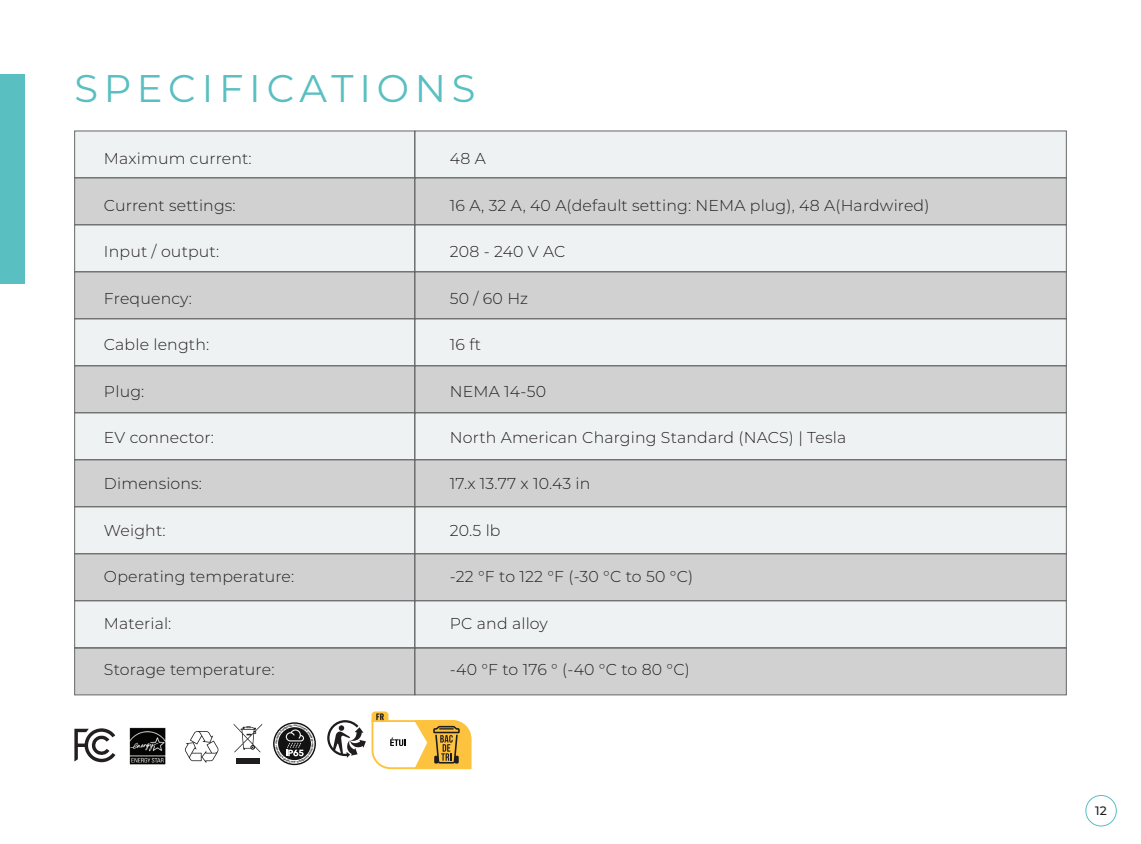
<style>
.page{position:relative;width:1141px;height:844px;background:#fff}
.page>*{position:absolute;margin:0;border:0;box-sizing:border-box;transform-origin:0 0}
.t1{font:38.5px "Montserrat";letter-spacing:.15em;color:#59bfc0}
.t2{font:300 15.75px "Montserrat";letter-spacing:.01em;color:#231f20}
.t3{font:500 12.25px "Montserrat";color:#231f20}
</style>
<div class="page">
<div style="left:74px;top:647px;width:341px;height:48px;background:#d1d1d1;border:1px solid #656666"></div>
<div style="left:415px;top:647px;width:652px;height:48px;background:#d1d1d1;border:1px solid #656666"></div>
<div style="left:74px;top:131px;width:341px;height:47px;background:#eff2f3;border:1px solid #656666"></div>
<div style="left:415px;top:131px;width:652px;height:47px;background:#eff2f3;border:1px solid #656666"></div>
<div style="left:74px;top:178px;width:341px;height:47px;background:#d1d1d1;border:1px solid #656666"></div>
<div style="left:415px;top:178px;width:652px;height:47px;background:#d1d1d1;border:1px solid #656666"></div>
<div style="left:74px;top:225px;width:341px;height:47px;background:#eff2f3"></div>
<div style="left:415px;top:225px;width:652px;height:47px;background:#eff2f3"></div>
<div style="left:74px;top:271px;width:341px;height:48px;background:#d1d1d1;border:1px solid #656666"></div>
<div style="left:415px;top:271px;width:652px;height:48px;background:#d1d1d1;border:1px solid #656666"></div>
<div style="left:74px;top:318px;width:341px;height:48px;background:#eff2f3;border:1px solid #656666"></div>
<div style="left:415px;top:318px;width:652px;height:48px;background:#eff2f3;border:1px solid #656666"></div>
<div style="left:74px;top:365px;width:341px;height:48px;background:#d1d1d1;border:1px solid #656666"></div>
<div style="left:415px;top:365px;width:652px;height:48px;background:#d1d1d1;border:1px solid #656666"></div>
<div style="left:74px;top:412px;width:341px;height:48px;background:#eff2f3;border:1px solid #656666"></div>
<div style="left:415px;top:412px;width:652px;height:48px;background:#eff2f3;border:1px solid #656666"></div>
<div style="left:74px;top:459px;width:341px;height:48px;background:#d1d1d1;border:1px solid #656666"></div>
<div style="left:415px;top:459px;width:652px;height:48px;background:#d1d1d1;border:1px solid #656666"></div>
<div style="left:74px;top:506px;width:341px;height:47px;background:#eff2f3;border:1px solid #656666"></div>
<div style="left:415px;top:506px;width:652px;height:47px;background:#eff2f3;border:1px solid #656666"></div>
<div style="left:74px;top:553px;width:341px;height:47px;background:#d1d1d1;border:1px solid #656666"></div>
<div style="left:415px;top:553px;width:652px;height:47px;background:#d1d1d1;border:1px solid #656666"></div>
<div style="left:74px;top:600px;width:341px;height:47px;background:#eff2f3;border:1px solid #656666"></div>
<div style="left:415px;top:600px;width:652px;height:47px;background:#eff2f3;border:1px solid #656666"></div>
<div style="left:236px;top:758px;width:24px;height:5px;background:#201d1e"></div>
<svg style="left:234px;top:724px;width:28px;height:28px"></svg>
<svg style="left:185px;top:731px;width:34px;height:32px"></svg>
<img style="left:130px;top:727px;width:35px;height:37px">
<svg style="left:74px;top:728px;width:42px;height:34px"></svg>
<svg style="left:327px;top:711px;width:145px;height:59px"></svg>
<div style="left:0;top:74px;width:25px;height:209px;background:#59bfc0"></div>
<div style="left:1086px;top:795px;width:31px;height:31px;border:1px solid #5abdbf;border-radius:50%"></div>
<svg style="left:273px;top:722px;width:43px;height:43px"></svg>
<p class="t1" style="left:74px;top:62px;width:403px">SPECIFICATIONS</p>
<p class="t2" style="left:104px;top:148px;width:149px">Maximum current:</p>
<p class="t2" style="left:104px;top:194px;width:133px">Current settings:</p>
<p class="t2" style="left:104px;top:241px;width:117px">Input / output:</p>
<p class="t2" style="left:104px;top:287px;width:89px">Frequency:</p>
<p class="t2" style="left:104px;top:334px;width:107px">Cable length:</p>
<p class="t2" style="left:104px;top:380px;width:42px">Plug:</p>
<p class="t2" style="left:104px;top:426px;width:112px">EV connector:</p>
<p class="t2" style="left:104px;top:473px;width:100px">Dimensions:</p>
<p class="t2" style="left:104px;top:519px;width:63px">Weight:</p>
<p class="t2" style="left:104px;top:565px;width:192px">Operating temperature:</p>
<p class="t2" style="left:104px;top:612px;width:69px">Material:</p>
<p class="t2" style="left:104px;top:658px;width:172px">Storage temperature:</p>
<p class="t2" style="left:450px;top:148px;width:38px">48 A</p>
<p class="t2" style="left:450px;top:194px;width:481px">16 A, 32 A, 40 A(default setting: NEMA plug), 48 A(Hardwired)</p>
<p class="t2" style="left:450px;top:241px;width:117px">208 - 240 V AC</p>
<p class="t2" style="left:450px;top:287px;width:80px">50 / 60 Hz</p>
<p class="t2" style="left:450px;top:334px;width:33px">16 ft</p>
<p class="t2" style="left:450px;top:380px;width:98px">NEMA 14-50</p>
<p class="t2" style="left:450px;top:426px;width:398px">North American Charging Standard (NACS) | Tesla</p>
<p class="t2" style="left:450px;top:473px;width:142px">17.x 13.77 x 10.43 in</p>
<p class="t2" style="left:450px;top:519px;width:52px">20.5 lb</p>
<p class="t2" style="left:450px;top:565px;width:245px">-22 °F to 122 °F (-30 °C to 50 °C)</p>
<p class="t2" style="left:450px;top:612px;width:100px">PC and alloy</p>
<p class="t2" style="left:450px;top:658px;width:242px">-40 °F to 176 ° (-40 °C to 80 °C)</p>
<p class="t3" style="left:1095px;top:801px;width:13px">12</p>
</div>
